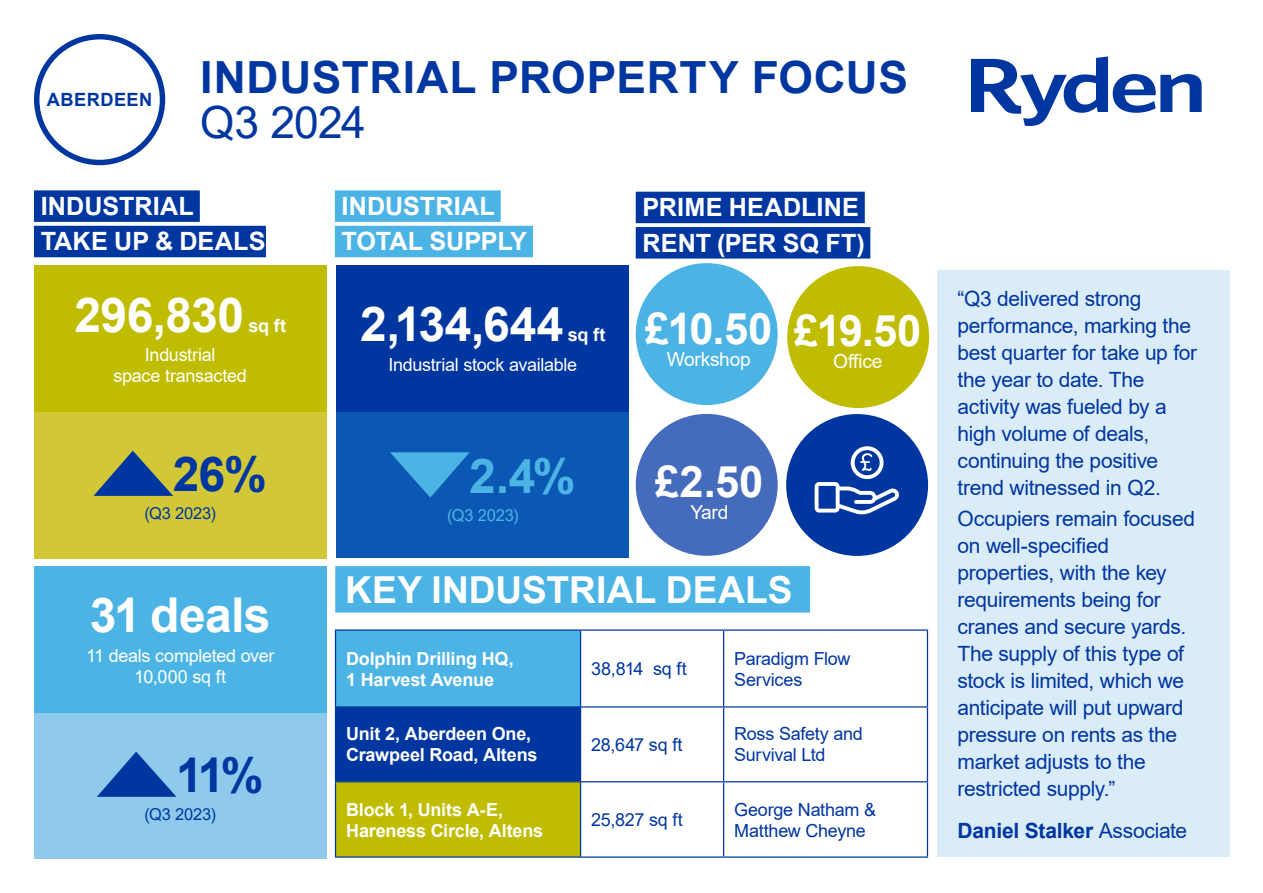
<style>
.page{position:relative;width:1263px;height:893px;background:#fff}
.page>*{position:absolute;margin:0;border:0;box-sizing:border-box;transform-origin:0 0}
.Number{font:700 48px "Arial";letter-spacing:-.015em;color:#fff}
.Number-2{font:700 48px "Arial";color:#0036a0}
.Number-3{font:700 48px "Arial";color:#4cb4e5}
.Page_Title{font:700 44.4px/45.8px "Arial";letter-spacing:.015em;color:#0036a0}
.Number_Large{font:700 43.5px "Arial";letter-spacing:-.005em;color:#fff}
.Line_Text_Light_Blue{font:700 37.2px "Arial";letter-spacing:.005em;color:#fff}
.Line_Text_Blue{font:700 25.2px/35.4px "Arial";letter-spacing:.005em;color:#fff}
.Line_Text_Light_Blue-2{font:700 25.2px "Arial";letter-spacing:-.005em;color:#fff}
.Quote_Small{font:21px/27px "Arial";letter-spacing:-.015em;color:#0036a0}
.Quote_Small-2{font:700 21px "Arial";letter-spacing:-.01em;color:#0036a0}
.Number_Text_Large{font:19.2px "Arial";letter-spacing:-.015em;color:#fff}
.t1{font:700 18.3px "Arial";letter-spacing:.025em;color:#0036a0}
.Table_Text_1{font:700 18px/21px "Arial";letter-spacing:-.01em;color:#fff}
.Table_Text_2{font:18px/21px "Arial";letter-spacing:-.015em;color:#0036a0}
.Number_Text{font:18px/21px "Arial";letter-spacing:-.015em;color:#fff;text-align:center}
.Number-4{font:18px "Arial";letter-spacing:-.015em;color:#fff}
.Number-5{font:700 18px "Arial";color:#fff}
.Number_Text_Small{font:16.5px "Arial";letter-spacing:-.01em;color:#0036a0}
.Number_Text_Small-2{font:16.5px "Arial";letter-spacing:-.01em;color:#4cb4e5}
.s1{font-weight:400}
</style>
<div class="page">
<div style="left:34px;top:713px;width:292px;height:146px;background:#8fcaed"></div>
<div style="left:34px;top:567px;width:292px;height:146px;background:#4cb4e5"></div>
<div style="left:34px;top:266px;width:292px;height:146px;background:#c0bc00"></div>
<div style="left:34px;top:412px;width:292px;height:146px;background:#d2c837"></div>
<div style="left:337px;top:411px;width:292px;height:146px;background:#0a58b4"></div>
<div style="left:337px;top:265px;width:292px;height:146px;background:#0036a0"></div>
<div style="left:335px;top:630px;width:245px;height:77px;background:#4cb4e5"></div>
<div style="left:335px;top:707px;width:245px;height:75px;background:#0036a0"></div>
<div style="left:335px;top:782px;width:245px;height:75px;background:#c0bc00"></div>
<hr style="left:335px;top:629px;width:246px;height:2px;background:#0036a0">
<hr style="left:335px;top:631px;width:1px;height:75px;background:#0036a0">
<hr style="left:580px;top:629px;width:144px;height:2px;background:#0036a0">
<hr style="left:580px;top:631px;width:1px;height:75px;background:#0036a0">
<hr style="left:724px;top:629px;width:204px;height:2px;background:#0036a0">
<hr style="left:723px;top:631px;width:1px;height:75px;background:#0036a0">
<hr style="left:927px;top:631px;width:1px;height:75px;background:#0036a0">
<hr style="left:335px;top:706px;width:246px;height:2px;background:#0036a0">
<hr style="left:580px;top:706px;width:144px;height:2px;background:#0036a0">
<hr style="left:580px;top:708px;width:1px;height:73px;background:#0036a0">
<hr style="left:724px;top:706px;width:204px;height:2px;background:#0036a0">
<hr style="left:723px;top:708px;width:1px;height:73px;background:#0036a0">
<hr style="left:927px;top:708px;width:1px;height:73px;background:#0036a0">
<hr style="left:335px;top:782px;width:1px;height:74px;background:#0036a0">
<hr style="left:580px;top:781px;width:144px;height:1px;background:#0036a0">
<hr style="left:580px;top:782px;width:1px;height:74px;background:#0036a0">
<hr style="left:724px;top:781px;width:204px;height:1px;background:#0036a0">
<hr style="left:723px;top:782px;width:1px;height:74px;background:#0036a0">
<hr style="left:927px;top:782px;width:1px;height:74px;background:#0036a0">
<hr style="left:335px;top:856px;width:246px;height:2px;background:#0036a0">
<hr style="left:580px;top:856px;width:144px;height:2px;background:#0036a0">
<hr style="left:724px;top:856px;width:204px;height:2px;background:#0036a0">
<svg style="left:971px;top:56px;width:231px;height:70px"></svg>
<div style="left:34px;top:34px;width:131px;height:131px;border:5px solid #0036a0;border-radius:50%"></div>
<div style="left:787px;top:266px;width:142px;height:142px;background:#c0bc00;border-radius:50%"></div>
<div style="left:786px;top:414px;width:142px;height:142px;background:#0036a0;border-radius:50%"></div>
<svg style="left:815px;top:446px;width:84px;height:68px"></svg>
<div style="left:636px;top:192px;width:229px;height:31px;background:#0036a0"></div>
<div style="left:636px;top:227px;width:234px;height:32px;background:#0036a0"></div>
<div style="left:636px;top:263px;width:142px;height:142px;background:#4cb4e5;border-radius:50%"></div>
<div style="left:335px;top:190px;width:166px;height:32px;background:#4cb4e5"></div>
<div style="left:335px;top:226px;width:198px;height:31px;background:#4cb4e5"></div>
<svg style="left:390px;top:452px;width:80px;height:46px"></svg>
<div style="left:34px;top:190px;width:166px;height:32px;background:#0036a0"></div>
<div style="left:34px;top:226px;width:232px;height:31px;background:#0036a0"></div>
<div style="left:636px;top:414px;width:142px;height:142px;background:#456bbd;border-radius:50%"></div>
<svg style="left:97px;top:751px;width:79px;height:46px"></svg>
<div style="left:938px;top:270px;width:292px;height:587px;background:#dbecf9"></div>
<div style="left:335px;top:566px;width:475px;height:47px;background:#4cb4e5"></div>
<svg style="left:94px;top:451px;width:79px;height:45px"></svg>
<p class="t1" style="left:47px;top:87px;width:107px">ABERDEEN</p>
<p class="Page_Title" style="left:200px;top:55px;width:709px">INDUSTRIAL PROPERTY FOCUS<br><span class="s1">Q3 2024</span></p>
<p class="Line_Text_Blue" style="left:41px;top:189px;width:226px">INDUSTRIAL<br>TAKE UP &amp; DEALS</p>
<p class="Number" style="left:74px;top:281px;width:171px">296,830</p>
<p class="Number-5" style="left:248px;top:313px;width:39px">sq ft</p>
<p class="Number_Text" style="left:114px;top:344px;width:135px">Industrial<br>space transacted</p>
<p class="Number-2" style="left:173px;top:441px;width:96px">26%</p>
<p class="Number_Text_Small" style="left:144px;top:502px;width:73px">(Q3 2023)</p>
<p class="Number" style="left:90px;top:582px;width:182px">31 deals</p>
<p class="Number_Text" style="left:86px;top:645px;width:190px">11 deals completed over<br>10,000 sq ft</p>
<p class="Number-2" style="left:176px;top:741px;width:89px">11%</p>
<p class="Number_Text_Small" style="left:144px;top:803px;width:73px">(Q3 2023)</p>
<p class="Line_Text_Light_Blue-2" style="left:342px;top:188px;width:155px">INDUSTRIAL</p>
<p class="Line_Text_Light_Blue-2" style="left:342px;top:224px;width:187px">TOTAL SUPPLY</p>
<p class="Number" style="left:360px;top:290px;width:205px">2,134,644</p>
<p class="Number-5" style="left:568px;top:322px;width:39px">sq ft</p>
<p class="Number-4" style="left:388px;top:352px;width:190px">Industrial stock available</p>
<p class="Number-3" style="left:469px;top:442px;width:108px">2.4%</p>
<p class="Number_Text_Small-2" style="left:447px;top:504px;width:73px">(Q3 2023)</p>
<p class="Line_Text_Blue" style="left:642px;top:190px;width:224px">PRIME HEADLINE<br>RENT (PER SQ FT)</p>
<p class="Number_Large" style="left:645px;top:298px;width:129px">£10.50</p>
<p class="Number_Text_Large" style="left:667px;top:346px;width:86px">Workshop</p>
<p class="Number_Large" style="left:794px;top:300px;width:129px">£19.50</p>
<p class="Number_Text_Large" style="left:833px;top:348px;width:51px">Office</p>
<p class="Number_Large" style="left:655px;top:451px;width:110px">£2.50</p>
<p class="Number_Text_Large" style="left:690px;top:499px;width:40px">Yard</p>
<p class="Line_Text_Light_Blue" style="left:345px;top:563px;width:449px">KEY INDUSTRIAL DEALS</p>
<p class="Table_Text_1" style="left:346px;top:648px;width:169px">Dolphin Drilling HQ,</p>
<p class="Table_Text_1" style="left:346px;top:669px;width:149px">1 Harvest Avenue</p>
<p class="Table_Text_2" style="left:591px;top:658px;width:97px">38,814 sq ft</p>
<p class="Table_Text_2" style="left:734px;top:648px;width:118px">Paradigm Flow<br>Services</p>
<p class="Table_Text_1" style="left:346px;top:724px;width:193px">Unit 2, Aberdeen One,<br>Crawpeel Road, Altens</p>
<p class="Table_Text_2" style="left:591px;top:734px;width:93px">28,647 sq ft</p>
<p class="Table_Text_2" style="left:734px;top:723px;width:130px">Ross Safety and<br>Survival Ltd</p>
<p class="Table_Text_1" style="left:346px;top:799px;width:199px">Block 1, Units A-E,<br>Hareness Circle, Altens</p>
<p class="Table_Text_2" style="left:591px;top:809px;width:93px">25,827 sq ft</p>
<p class="Table_Text_2" style="left:734px;top:798px;width:143px">George Natham &amp;<br>Matthew Cheyne</p>
<p class="Quote_Small" style="left:957px;top:285px;width:241px">“Q3 delivered strong performance, marking the best quarter for take up for the year to date. The activity was fueled by a high volume of deals, continuing the positive trend witnessed in Q2.</p>
<p class="Quote_Small" style="left:957px;top:505px;width:239px">Occupiers remain focused on well-specified properties, with the key requirements being for cranes and secure yards.<br>The supply of this type of stock is limited, which we anticipate will put upward pressure on rents as the market adjusts to the restricted supply.”</p>
<p class="Quote_Small-2" style="left:957px;top:816px;width:231px">Daniel Stalker <span class="s1">Associate</span></p>
</div>
